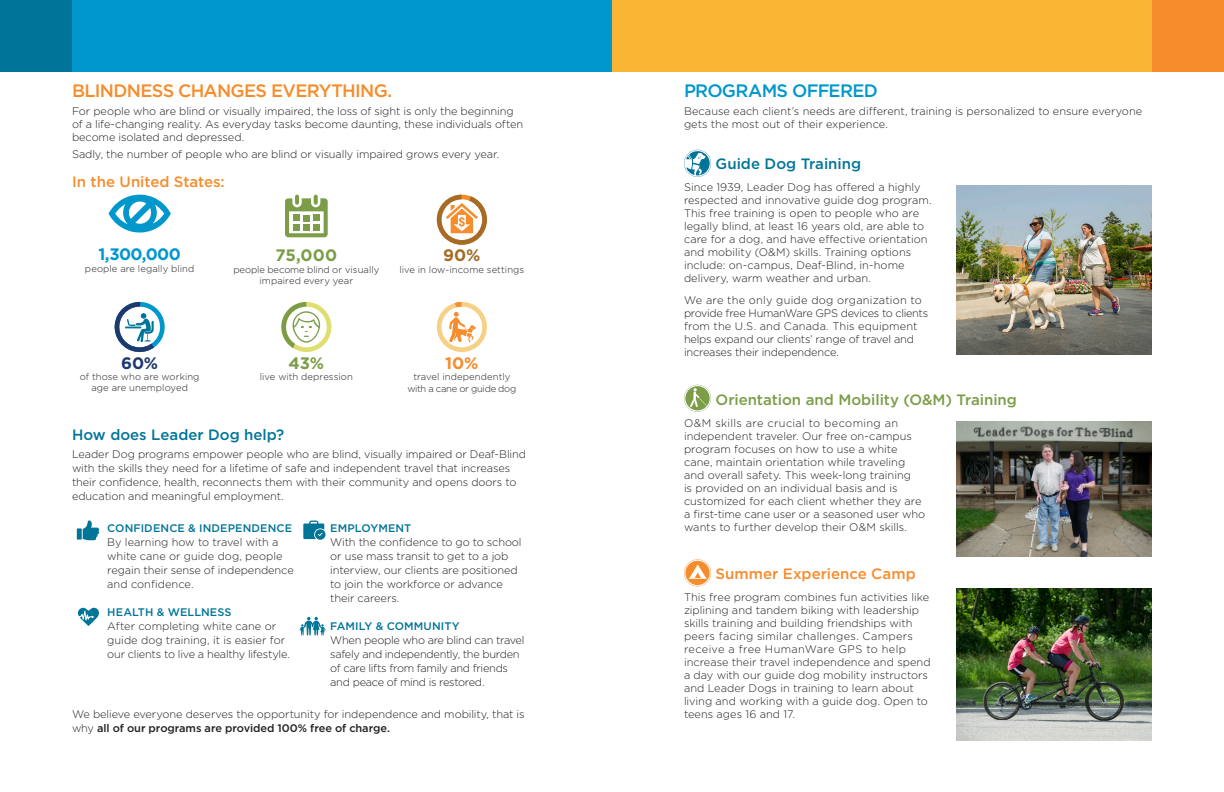
<style>
.page{position:relative;width:1224px;height:792px;background:#fff}
.page>*{position:absolute;margin:0;border:0;box-sizing:border-box;transform-origin:0 0}
.t1{font:500 18px "Gotham";letter-spacing:-.035em;color:#f68c2c}
.t2{font:500 18px "Gotham";letter-spacing:-.035em;color:#0097cd}
.No_Spacing{font:700 16.6px "Gotham";color:#7b9d48}
.No_Spacing-2{font:700 16.6px "Gotham";letter-spacing:-.035em;color:#0097cd}
.No_Spacing-3{font:700 16.6px "Gotham";color:#1f386d}
.No_Spacing-4{font:700 16.6px "Gotham";color:#f68c2c}
.No_Spacing-5{font:700 16.6px "Gotham";color:#a56c28}
.t3{font:500 15px "Gotham";color:#f68c2c}
.No_Spacing-6{font:500 15px "Gotham";color:#007598}
.t4{font:500 15px "Gotham";letter-spacing:-.005em;color:#7b9d48}
.No_Spacing-7{font:300 11px/13px "Gotham";letter-spacing:-.005em;color:#231f20}
.No_Spacing-8{font:300 11px/14px "Gotham";letter-spacing:-.025em;color:#231f20}
.t5{font:500 11px "Gotham";letter-spacing:.01em;color:#007598}
.No_Spacing-9{font:300 9.5px/11.4px "Gotham";letter-spacing:.005em;color:#231f20;text-align:center}
.s1{font-weight:500}
</style>
<div class="page">
<div style="left:72px;top:0;width:540px;height:72px;background:#0097cd"></div>
<div style="left:0;top:0;width:72px;height:72px;background:#007598"></div>
<div style="left:612px;top:0;width:540px;height:72px;background:#f8b432"></div>
<div style="left:1152px;top:0;width:72px;height:72px;background:#f68c2c"></div>
<svg style="left:684px;top:385px;width:27px;height:27px"></svg>
<svg style="left:684px;top:150px;width:27px;height:27px"></svg>
<svg style="left:684px;top:559px;width:27px;height:27px"></svg>
<svg style="left:684px;top:560px;width:27px;height:26px"></svg>
<svg style="left:685px;top:561px;width:25px;height:24px"></svg>
<img style="left:956px;top:588px;width:196px;height:153px">
<img style="left:956px;top:421px;width:196px;height:136px">
<img style="left:956px;top:185px;width:196px;height:169px">
<svg style="left:285px;top:195px;width:43px;height:42px"></svg>
<div style="left:293px;top:215px;width:7px;height:6px;background:#7b9d48"></div>
<div style="left:303px;top:215px;width:7px;height:6px;background:#7b9d48"></div>
<div style="left:313px;top:215px;width:7px;height:6px;background:#7b9d48"></div>
<div style="left:293px;top:224px;width:7px;height:7px;background:#7b9d48"></div>
<div style="left:303px;top:224px;width:7px;height:7px;background:#7b9d48"></div>
<div style="left:313px;top:224px;width:7px;height:7px;background:#7b9d48"></div>
<svg style="left:109px;top:194px;width:62px;height:39px"></svg>
<svg style="left:114px;top:301px;width:51px;height:52px"></svg>
<svg style="left:281px;top:301px;width:51px;height:51px"></svg>
<svg style="left:436px;top:302px;width:51px;height:50px"></svg>
<svg style="left:437px;top:195px;width:50px;height:50px"></svg>
<svg style="left:303px;top:521px;width:23px;height:19px"></svg>
<div style="left:77px;top:528px;width:5px;height:12px;background:#007598"></div>
<svg style="left:83px;top:520px;width:16px;height:20px"></svg>
<svg style="left:78px;top:608px;width:21px;height:18px"></svg>
<svg style="left:300px;top:617px;width:26px;height:18px"></svg>
<p class="t1" style="left:72px;top:79px;width:322px">BLINDNESS CHANGES EVERYTHING.</p>
<p class="No_Spacing-7" style="left:72px;top:104px;width:453px">For people who are blind or visually impaired, the loss of sight is only the beginning of a life-changing reality. As everyday tasks become daunting, these individuals often become isolated and depressed.</p>
<p class="No_Spacing-7" style="left:72px;top:148px;width:429px">Sadly, the number of people who are blind or visually impaired grows every year.</p>
<p class="t3" style="left:72px;top:172px;width:154px">In the United States:</p>
<p class="No_Spacing-2" style="left:98px;top:244px;width:84px">1,300,000</p>
<p class="No_Spacing-9" style="left:85px;top:263px;width:111px">people are legally blind</p>
<p class="No_Spacing" style="left:276px;top:244px;width:63px">75,000</p>
<p class="No_Spacing-9" style="left:233px;top:263px;width:148px">people become blind or visually impaired every year</p>
<p class="No_Spacing-5" style="left:443px;top:245px;width:39px">90%</p>
<p class="No_Spacing-9" style="left:399px;top:263px;width:126px">live in low-income settings</p>
<p class="No_Spacing-3" style="left:121px;top:352px;width:39px">60%</p>
<p class="No_Spacing-9" style="left:80px;top:371px;width:121px">of those who are working age are unemployed</p>
<p class="No_Spacing" style="left:289px;top:352px;width:37px">43%</p>
<p class="No_Spacing-9" style="left:260px;top:371px;width:94px">live with depression</p>
<p class="No_Spacing-4" style="left:445px;top:352px;width:35px">10%</p>
<p class="No_Spacing-9" style="left:407px;top:371px;width:110px">travel independently with a cane or guide dog</p>
<p class="No_Spacing-6" style="left:72px;top:425px;width:214px">How does Leader Dog help?</p>
<p class="No_Spacing-7" style="left:72px;top:447px;width:456px;line-height:14px">Leader Dog programs empower people who are blind, visually impaired or Deaf-Blind with the skills they need for a lifetime of safe and independent travel that increases their confidence, health, reconnects them with their community and opens doors to education and meaningful employment.</p>
<p class="t5" style="left:330px;top:520px;width:83px">EMPLOYMENT</p>
<p class="No_Spacing-7" style="left:330px;top:534px;width:193px;line-height:14px">With the confidence to go to school or use mass transit to get to a job interview, our clients are positioned to join the workforce or advance their careers.</p>
<p class="t5" style="left:330px;top:618px;width:131px">FAMILY &amp; COMMUNITY</p>
<p class="No_Spacing-8" style="left:330px;top:632px;width:196px">When people who are blind can travel safely and independently, the burden of care lifts from family and friends and peace of mind is restored.</p>
<p class="No_Spacing-7" style="left:72px;top:707px;width:454px;line-height:14px">We believe everyone deserves the opportunity for independence and mobility, that is why <span class="s1">all of our programs are provided 100% free of charge.</span></p>
<p class="t5" style="left:107px;top:520px;width:186px">CONFIDENCE &amp; INDEPENDENCE</p>
<p class="No_Spacing-7" style="left:107px;top:534px;width:188px;line-height:14px">By learning how to travel with a white cane or guide dog, people regain their sense of independence and confidence.</p>
<p class="t5" style="left:107px;top:604px;width:126px">HEALTH &amp; WELLNESS</p>
<p class="No_Spacing-7" style="left:107px;top:618px;width:184px;line-height:14px">After completing white cane or guide dog training, it is easier for our clients to live a healthy lifestyle.</p>
<p class="t2" style="left:684px;top:79px;width:195px">PROGRAMS OFFERED</p>
<p class="No_Spacing-7" style="left:684px;top:104px;width:460px">Because each client’s needs are different, training is personalized to ensure everyone gets the most out of their experience.</p>
<p class="No_Spacing-6" style="left:716px;top:154px;width:147px">Guide Dog Training</p>
<p class="No_Spacing-7" style="left:684px;top:180px;width:249px">Since 1939, Leader Dog has offered a highly respected and innovative guide dog program.<br>This free training is open to people who are legally blind, at least 16 years old, are able to care for a dog, and have effective orientation and mobility (O&amp;M) skills. Training options include: on-campus, Deaf-Blind, in-home delivery, warm weather and urban.</p>
<p class="No_Spacing-7" style="left:684px;top:293px;width:246px">We are the only guide dog organization to provide free HumanWare GPS devices to clients from the U.S. and Canada. This equipment helps expand our clients’ range of travel and increases their independence.</p>
<p class="t4" style="left:716px;top:389px;width:303px">Orientation and Mobility (O&amp;M) Training</p>
<p class="No_Spacing-7" style="left:684px;top:416px;width:243px">O&amp;M skills are crucial to becoming an independent traveler. Our free on-campus program focuses on how to use a white cane, maintain orientation while traveling and overall safety. This week-long training<br>is provided on an individual basis and is customized for each client whether they are a first-time cane user or a seasoned user who wants to further develop their O&amp;M skills.</p>
<p class="t3" style="left:716px;top:564px;width:202px">Summer Experience Camp</p>
<p class="No_Spacing-7" style="left:684px;top:591px;width:248px">This free program combines fun activities like ziplining and tandem biking with leadership skills training and building friendships with peers facing similar challenges. Campers receive a free HumanWare GPS to help increase their travel independence and spend a day with our guide dog mobility instructors and Leader Dogs in training to learn about living and working with a guide dog. Open to teens ages 16 and 17.</p>
</div>
